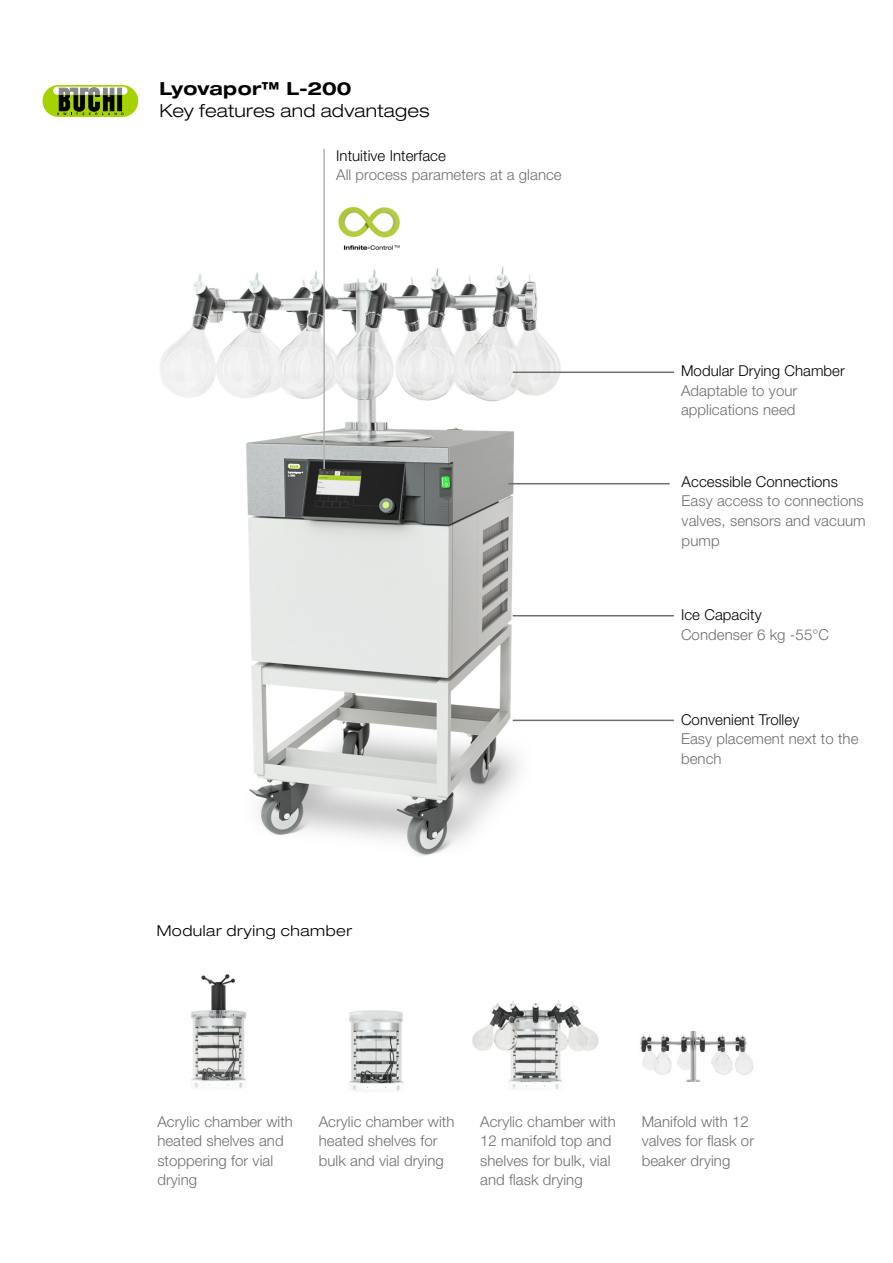
<style>
.page{position:relative;width:893px;height:1263px;background:#fff}
.page>*{position:absolute;margin:0;border:0;box-sizing:border-box;transform-origin:0 0}
.EN_Cover_Subline{font:300 expanded 18px "Helvetica Neue LT Std";letter-spacing:.01em;color:#000}
.EN_Page_Headline{font:700 expanded 18px "Helvetica Neue LT Std";letter-spacing:.005em;color:#000}
.EN_picture_descripti{font:300 15px/19.5px "Helvetica Neue LT Std";letter-spacing:.005em;color:#706f6f}
.EN_picture_descripti-2{font:300 15px "Helvetica Neue LT Std";letter-spacing:.005em;color:#000}
.EN_Title_small_down{font:300 expanded 15px "Helvetica Neue LT Std";letter-spacing:.04em;color:#000}
</style>
<div class="page">
<img style="left:160px;top:266px;width:486px;height:590px">
<div style="left:43px;top:85px;width:95px;height:32px;background:#a5d200;border-radius:16px"></div>
<div style="left:53px;top:87px;width:75px;height:8px;background:#fff;border-radius:4px"></div>
<svg style="left:57px;top:88px;width:66px;height:27px"></svg>
<hr style="left:323px;top:149px;width:2px;height:320px;background:#b3b2b2">
<img style="left:191px;top:974px;width:55px;height:114px">
<img style="left:349px;top:1010px;width:55px;height:81px">
<img style="left:472px;top:1000px;width:127px;height:89px">
<img style="left:640px;top:1031px;width:113px;height:51px">
<hr style="left:508px;top:483px;width:162px;height:1px;background:#706f6f">
<hr style="left:513px;top:371px;width:161px;height:2px;background:#706f6f">
<hr style="left:513px;top:615px;width:161px;height:1px;background:#706f6f">
<hr style="left:513px;top:720px;width:161px;height:1px;background:#706f6f">
<img style="left:338px;top:206px;width:62px;height:44px">
<p class="EN_Page_Headline" style="left:159px;top:77px;width:194px">Lyovapor™ L-200</p>
<p class="EN_Cover_Subline" style="left:159px;top:100px;width:271px">Key features and advantages</p>
<p class="EN_picture_descripti-2" style="left:336px;top:146px;width:111px">Intuitive Interface</p>
<p class="EN_picture_descripti" style="left:336px;top:165px;width:227px">All process parameters at a glance</p>
<p class="EN_Title_small_down" style="left:157px;top:921px;width:197px">Modular drying chamber</p>
<p class="EN_picture_descripti-2" style="left:681px;top:362px;width:165px">Modular Drying Chamber</p>
<p class="EN_picture_descripti" style="left:681px;top:380px;width:118px">Adaptable to your applications need</p>
<p class="EN_picture_descripti-2" style="left:682px;top:472px;width:158px">Accessible Connections</p>
<p class="EN_picture_descripti" style="left:682px;top:491px;width:186px">Easy access to connections valves, sensors and vacuum pump</p>
<p class="EN_picture_descripti-2" style="left:681px;top:606px;width:82px">Ice Capacity</p>
<p class="EN_picture_descripti" style="left:681px;top:624px;width:150px">Condenser 6 kg -55°C</p>
<p class="EN_picture_descripti-2" style="left:681px;top:710px;width:120px">Convenient Trolley</p>
<p class="EN_picture_descripti" style="left:681px;top:729px;width:179px">Easy placement next to the bench</p>
<p class="EN_picture_descripti" style="left:157px;top:1111px;width:137px">Acrylic chamber with heated shelves and stoppering for vial drying</p>
<p class="EN_picture_descripti" style="left:319px;top:1111px;width:137px">Acrylic chamber with heated shelves for bulk and vial drying</p>
<p class="EN_picture_descripti" style="left:480px;top:1111px;width:137px">Acrylic chamber with<br>12 manifold top and shelves for bulk, vial and flask drying</p>
<p class="EN_picture_descripti" style="left:642px;top:1111px;width:114px">Manifold with 12 valves for flask or beaker drying</p>
</div>
